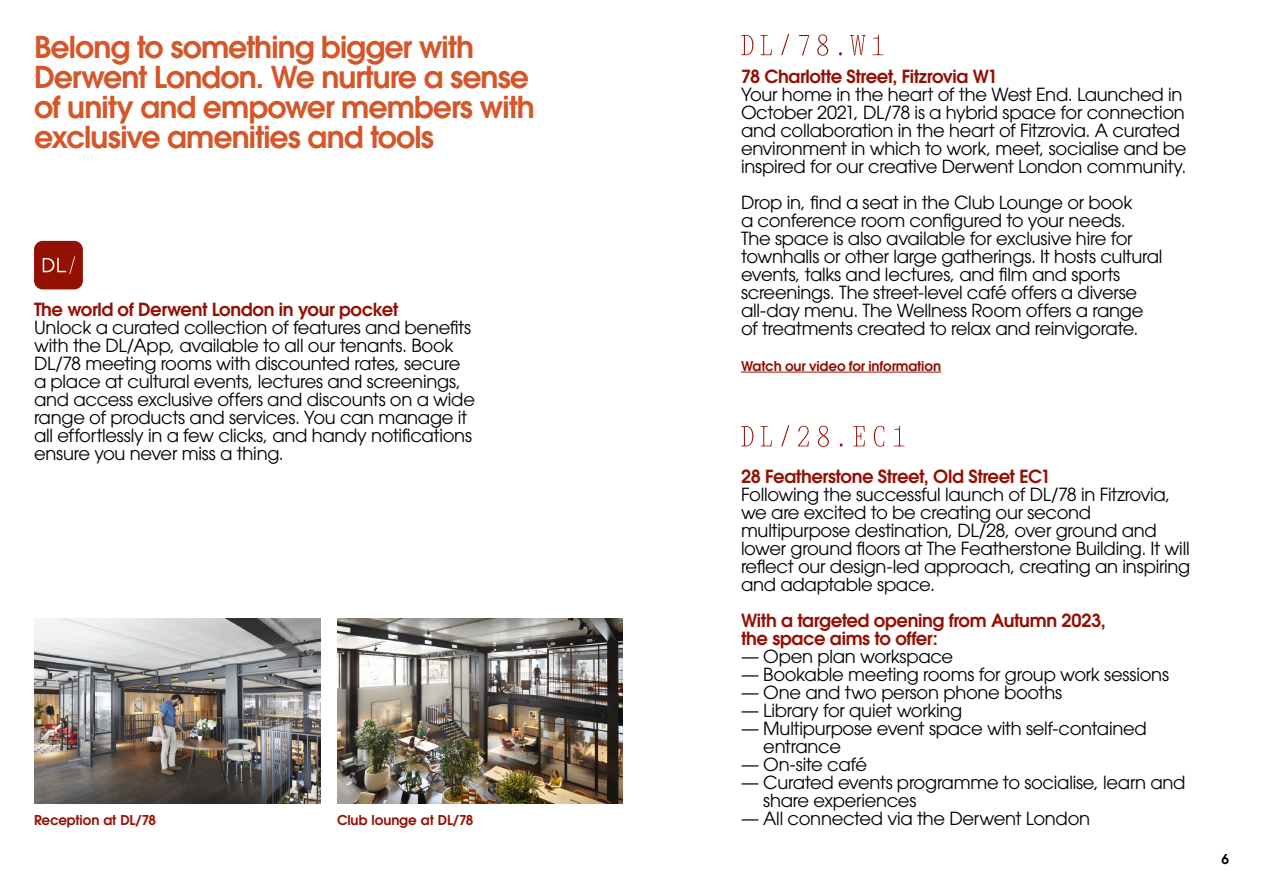
<style>
.page{position:relative;width:1263px;height:893px;background:#fff}
.page>*{position:absolute;margin:0;border:0;box-sizing:border-box;transform-origin:0 0}
.t1{font:600 30px/30px "Avant Garde";letter-spacing:-.03em;color:#d45629}
.t2{font:18px/18px "Avant Garde";letter-spacing:-.015em;color:#000}
.t3{font:600 18px/18px "Avant Garde";letter-spacing:-.02em;color:#931004}
.t4{font:600 13.5px "Avant Garde";letter-spacing:-.01em;color:#931004}
.t5{font:600 13.5px "Avant Garde";color:#000}
</style>
<div class="page">
<hr style="left:741px;top:372px;width:200px;height:1px;background:#931004">
<svg style="left:741px;top:35px;width:12px;height:20px"></svg>
<svg style="left:760px;top:35px;width:12px;height:20px"></svg>
<svg style="left:781px;top:34px;width:8px;height:21px"></svg>
<svg style="left:799px;top:35px;width:10px;height:20px"></svg>
<svg style="left:817px;top:34px;width:11px;height:22px"></svg>
<svg style="left:850px;top:35px;width:16px;height:20px"></svg>
<svg style="left:872px;top:34px;width:11px;height:21px"></svg>
<img style="left:337px;top:618px;width:286px;height:185px">
<img style="left:34px;top:618px;width:286px;height:185px">
<div style="left:34px;top:241px;width:49px;height:48px;background:#931004;border-radius:9px"></div>
<svg style="left:43px;top:256px;width:32px;height:18px"></svg>
<svg style="left:741px;top:426px;width:12px;height:20px"></svg>
<svg style="left:760px;top:426px;width:12px;height:20px"></svg>
<svg style="left:781px;top:425px;width:8px;height:21px"></svg>
<svg style="left:798px;top:426px;width:11px;height:20px"></svg>
<svg style="left:818px;top:426px;width:11px;height:21px"></svg>
<svg style="left:853px;top:426px;width:12px;height:20px"></svg>
<svg style="left:874px;top:426px;width:10px;height:21px"></svg>
<svg style="left:893px;top:426px;width:12px;height:20px"></svg>
<h1 class="t1" style="left:34px;top:32px;width:502px">Belong to something bigger with<br>Derwent London. We nurture a sense of unity and empower members with exclusive amenities and tools</h1>
<p class="t3" style="left:34px;top:301px;width:366px">The world of Derwent London in your pocket</p>
<p class="t2" style="left:34px;top:319px;width:442px">Unlock a curated collection of features and benefits with the DL/App, available to all our tenants. Book DL/78 meeting rooms with discounted rates, secure a place at cultural events, lectures and screenings, and access exclusive offers and discounts on a wide range of products and services. You can manage it all effortlessly in a few clicks, and handy notifications ensure you never miss a thing.</p>
<p class="t4" style="left:34px;top:811px;width:124px">Reception at DL/78</p>
<p class="t4" style="left:337px;top:811px;width:138px">Club lounge at DL/78</p>
<p class="t3" style="left:741px;top:67px;width:258px">78 Charlotte Street, Fitzrovia W1</p>
<p class="t2" style="left:741px;top:85px;width:447px">Your home in the heart of the West End. Launched in October 2021, DL/78 is a hybrid space for connection and collaboration in the heart of Fitzrovia. A curated environment in which to work, meet, socialise and be inspired for our creative Derwent London community.</p>
<p class="t2" style="left:741px;top:193px;width:423px">Drop in, find a seat in the Club Lounge or book<br>a conference room configured to your needs.<br>The space is also available for exclusive hire for townhalls or other large gatherings. It hosts cultural events, talks and lectures, and film and sports screenings. The street-level café offers a diverse all-day menu. The Wellness Room offers a range of treatments created to relax and reinvigorate.</p>
<p class="t4" style="left:741px;top:357px;width:202px">Watch our video for information</p>
<p class="t3" style="left:741px;top:467px;width:311px">28 Featherstone Street, Old Street EC1</p>
<p class="t2" style="left:741px;top:485px;width:451px">Following the successful launch of DL/78 in Fitzrovia, we are excited to be creating our second multipurpose destination, DL/28, over ground and lower ground floors at The Featherstone Building. It will reflect our design-led approach, creating an inspiring and adaptable space.</p>
<p class="t3" style="left:741px;top:611px;width:366px">With a targeted opening from Autumn 2023, the space aims to offer:</p>
<p class="t2" style="left:741px;top:647px;width:214px">— Open plan workspace</p>
<p class="t2" style="left:741px;top:665px;width:429px">— Bookable meeting rooms for group work sessions</p>
<p class="t2" style="left:741px;top:683px;width:323px">— One and two person phone booths</p>
<p class="t2" style="left:741px;top:701px;width:223px">— Library for quiet working</p>
<p class="t2" style="left:763px;top:719px;width:385px;text-indent:-22px">— Multipurpose event space with self-contained entrance</p>
<p class="t2" style="left:741px;top:755px;width:128px">— On-site café</p>
<p class="t2" style="left:763px;top:773px;width:424px;text-indent:-22px">— Curated events programme to socialise, learn and share experiences</p>
<p class="t2" style="left:741px;top:809px;width:351px">— All connected via the Derwent London</p>
<p class="t5" style="left:1221px;top:850px;width:9px">6</p>
</div>
